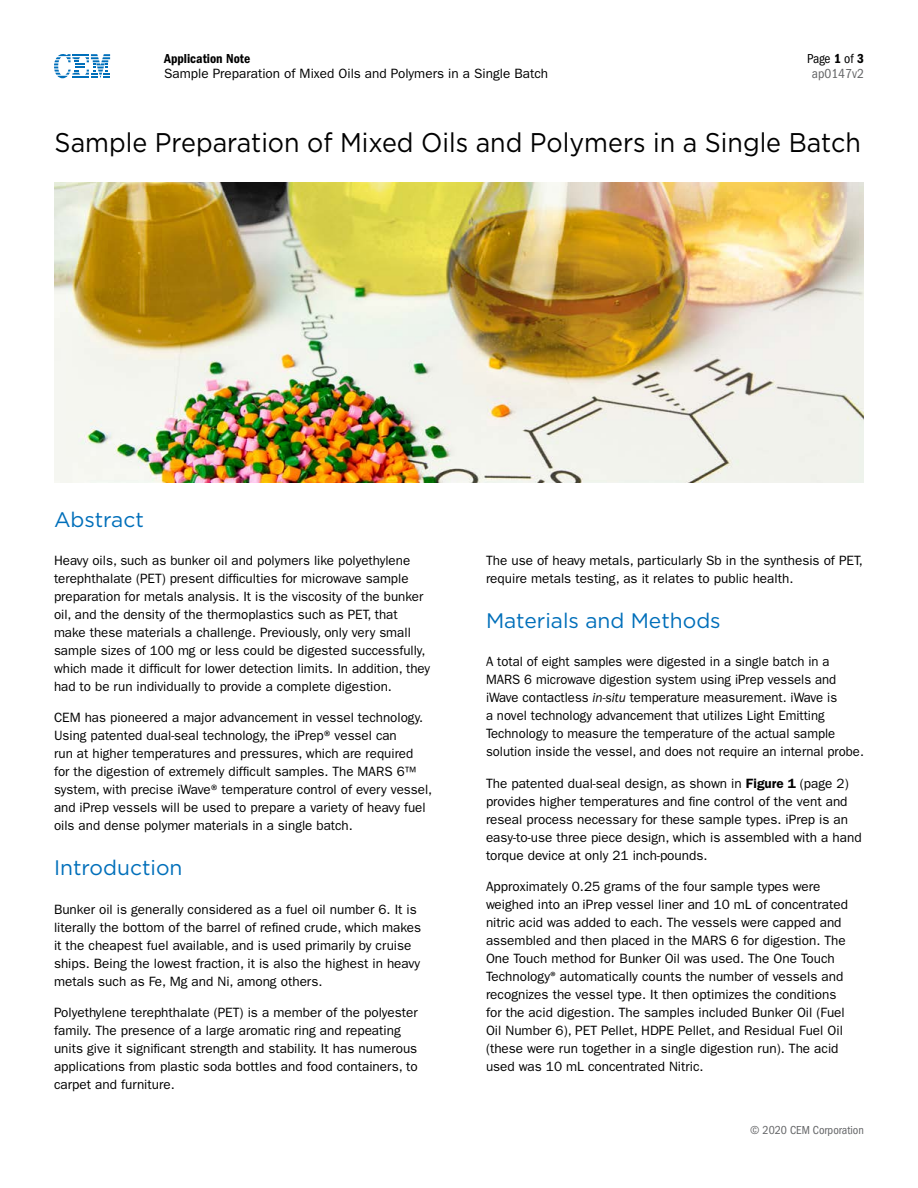
<style>
.page{position:relative;width:918px;height:1188px;background:#fff}
.page>*{position:absolute;margin:0;border:0;box-sizing:border-box;transform-origin:0 0}
.Application_Note_Tit{font:27px "Gotham HTF";color:#000;scale:.93 1}
.Subtitle{font:21px "Gotham HTF";color:#006fba}
.Paragraph{font:13.5px/18px "ITC Franklin Gothic Std";color:#000}
.t1{font:13.5px "ITC Franklin Gothic Std Dm Cd";color:#000}
.t2{font:condensed 13.5px "ITC Franklin Gothic Std";letter-spacing:-.015em;color:#000}
.Application_Note_Num{font:condensed 13.5px "ITC Franklin Gothic Std";color:#636466}
.t3{font:condensed 12px "ITC Franklin Gothic Std";color:#636466}
.s1{font-family:"ITC Franklin Gothic Std Dm Cd";font-stretch:normal}
.s2{font-style:italic}
.s3{font-weight:600}
.s4{font-family:"Myriad Pro"}
</style>
<div class="page">
<svg style="left:54px;top:54px;width:56px;height:24px"></svg>
<img style="left:54px;top:182px;width:810px;height:300px">
<p class="t1" style="left:164px;top:51px;width:88px">Application Note</p>
<p class="Paragraph" style="left:164px;top:65px;width:386px">Sample Preparation of Mixed Oils and Polymers in a Single Batch</p>
<p class="t2" style="left:807px;top:51px;width:58px">Page <span class="s1">1</span> of <span class="s1">3</span></p>
<p class="Application_Note_Num" style="left:812px;top:66px;width:54px">ap0147v2</p>
<p class="Application_Note_Tit" style="left:55px;top:128px;width:868px">Sample Preparation of Mixed Oils and Polymers in a Single Batch</p>
<p class="Subtitle" style="left:54px;top:508px;width:91px">Abstract</p>
<p class="Paragraph" style="left:54px;top:551px;width:378px">Heavy oils, such as bunker oil and polymers like polyethylene terephthalate (PET) present difficulties for microwave sample preparation for metals analysis. It is the viscosity of the bunker oil, and the density of the thermoplastics such as PET, that make these materials a challenge. Previously, only very small sample sizes of 100 mg or less could be digested successfully, which made it difficult for lower detection limits. In addition, they had to be run individually to provide a complete digestion.</p>
<p class="Paragraph" style="left:54px;top:709px;width:380px">CEM has pioneered a major advancement in vessel technology.<br>Using patented dual-seal technology, the iPrep® vessel can<br>run at higher temperatures and pressures, which are required for the digestion of extremely difficult samples. The MARS 6™ system, with precise iWave® temperature control of every vessel, and iPrep vessels will be used to prepare a variety of heavy fuel oils and dense polymer materials in a single batch.</p>
<p class="Subtitle" style="left:54px;top:856px;width:130px">Introduction</p>
<p class="Paragraph" style="left:54px;top:900px;width:369px">Bunker oil is generally considered as a fuel oil number 6. It is literally the bottom of the barrel of refined crude, which makes it the cheapest fuel available, and is used primarily by cruise ships. Being the lowest fraction, it is also the highest in heavy metals such as Fe, Mg and Ni, among others.</p>
<p class="Paragraph" style="left:54px;top:1004px;width:365px">Polyethylene terephthalate (PET) is a member of the polyester family. The presence of a large aromatic ring and repeating units give it significant strength and stability. It has numerous applications from plastic soda bottles and food containers, to carpet and furniture.</p>
<p class="Paragraph" style="left:486px;top:551px;width:378px">The use of heavy metals, particularly Sb in the synthesis of PET, require metals testing, as it relates to public health.</p>
<p class="Subtitle" style="left:486px;top:609px;width:236px">Materials and Methods</p>
<p class="Paragraph" style="left:486px;top:653px;width:379px">A total of eight samples were digested in a single batch in a MARS 6 microwave digestion system using iPrep vessels and iWave contactless <span class="s2">in-situ</span> temperature measurement. iWave is<br>a novel technology advancement that utilizes Light Emitting Technology to measure the temperature of the actual sample solution inside the vessel, and does not require an internal probe.</p>
<p class="Paragraph" style="left:486px;top:774px;width:377px">The patented dual-seal design, as shown in <span class="s3">Figure 1</span> (page 2) provides higher temperatures and fine control of the vent and reseal process necessary for these sample types. iPrep is an easy-to-use three piece design, which is assembled with a hand torque device at only 21 inch-pounds.</p>
<p class="Paragraph" style="left:486px;top:878px;width:364px">Approximately 0.25 grams of the four sample types were weighed into an iPrep vessel liner and 10 mL of concentrated nitric acid was added to each. The vessels were capped and assembled and then placed in the MARS 6 for digestion. The One Touch method for Bunker Oil was used. The One Touch Technology<span class="s4">®</span> automatically counts the number of vessels and recognizes the vessel type. It then optimizes the conditions for the acid digestion. The samples included Bunker Oil (Fuel Oil Number 6), PET Pellet, HDPE Pellet, and Residual Fuel Oil (these were run together in a single digestion run). The acid used was 10 mL concentrated Nitric.</p>
<p class="t3" style="left:750px;top:1123px;width:115px">© 2020 CEM Corporation</p>
</div>
